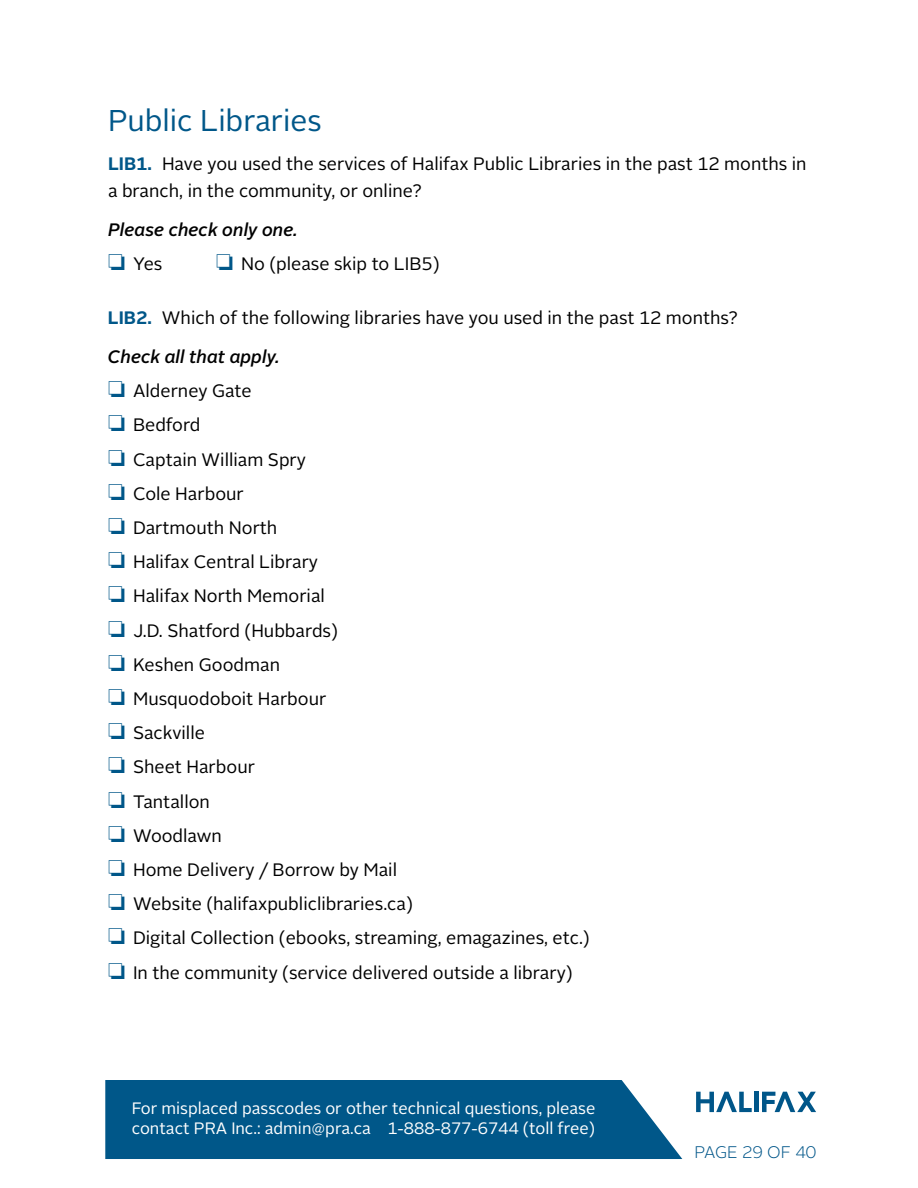
<style>
.page{position:relative;width:918px;height:1188px;background:#fff}
.page>*{position:absolute;margin:0;border:0;box-sizing:border-box;transform-origin:0 0}
.t1{font:30px "Alright Sans";color:#005789}
.t2{font:18px/27px "Alright Sans";color:#000}
.t3{font:italic 500 18px "Alright Sans";color:#000}
.t4{font:300 16.8px "Alright Sans";color:#005689}
.t5{font:16.5px/19.8px "Alright Sans";color:#fff}
.s1{font-weight:700;color:#005789}
.s2{color:#005789}
.s3{font-weight:500;font-style:italic}
</style>
<div class="page">
<div style="left:105px;top:1080px;width:577px;height:79px;background:#005789"></div>
<hr style="left:755px;top:1092px;width:4px;height:20px;background:#005689">
<svg style="left:762px;top:1092px;width:54px;height:20px"></svg>
<svg style="left:696px;top:1092px;width:56px;height:20px"></svg>
<h1 class="t1" style="left:108px;top:100px;width:215px">Public Libraries</h1>
<p class="t2" style="left:108px;top:150px;width:700px"><span class="s1">LIB1.</span> Have you used the services of Halifax Public Libraries in the past 12 months in a branch, in the community, or online?</p>
<p class="t3" style="left:108px;top:217px;width:191px">Please check only one.</p>
<p class="t2" style="left:108px;top:251px;width:56px"><span class="s2">□</span> Yes</p>
<p class="t2" style="left:216px;top:251px;width:225px"><span class="s2">□</span> No (please skip to LIB5)</p>
<p class="t2" style="left:108px;top:299px;width:631px;line-height:39px"><span class="s1">LIB2.</span> Which of the following libraries have you used in the past 12 months?<br><span class="s3">Check all that apply.</span></p>
<p class="t2" style="left:108px;top:378px;width:145px"><span class="s2">□</span> Alderney Gate</p>
<p class="t2" style="left:108px;top:412px;width:94px"><span class="s2">□</span> Bedford</p>
<p class="t2" style="left:108px;top:446px;width:200px"><span class="s2">□</span> Captain William Spry</p>
<p class="t2" style="left:108px;top:480px;width:137px"><span class="s2">□</span> Cole Harbour</p>
<p class="t2" style="left:108px;top:515px;width:171px"><span class="s2">□</span> Dartmouth North</p>
<p class="t2" style="left:108px;top:549px;width:212px"><span class="s2">□</span> Halifax Central Library</p>
<p class="t2" style="left:108px;top:583px;width:218px"><span class="s2">□</span> Halifax North Memorial</p>
<p class="t2" style="left:108px;top:617px;width:232px"><span class="s2">□</span> J.D. Shatford (Hubbards)</p>
<p class="t2" style="left:108px;top:651px;width:174px"><span class="s2">□</span> Keshen Goodman</p>
<p class="t2" style="left:108px;top:686px;width:220px"><span class="s2">□</span> Musquodoboit Harbour</p>
<p class="t2" style="left:108px;top:720px;width:98px"><span class="s2">□</span> Sackville</p>
<p class="t2" style="left:108px;top:754px;width:148px"><span class="s2">□</span> Sheet Harbour</p>
<p class="t2" style="left:108px;top:788px;width:103px"><span class="s2">□</span> Tantallon</p>
<p class="t2" style="left:108px;top:822px;width:115px"><span class="s2">□</span> Woodlawn</p>
<p class="t2" style="left:108px;top:857px;width:291px"><span class="s2">□</span> Home Delivery / Borrow by Mail</p>
<p class="t2" style="left:108px;top:891px;width:306px"><span class="s2">□</span> Website (halifaxpubliclibraries.ca)</p>
<p class="t2" style="left:108px;top:925px;width:483px"><span class="s2">□</span> Digital Collection (ebooks, streaming, emagazines, etc.)</p>
<p class="t2" style="left:108px;top:959px;width:466px"><span class="s2">□</span> In the community (service delivered outside a library)</p>
<p class="t5" style="left:132px;top:1099px;width:465px">For misplaced passcodes or other technical questions, please contact PRA Inc.: admin@pra.ca 1-888-877-6744 (toll free)</p>
<p class="t4" style="left:694px;top:1140px;width:123px">PAGE 29 OF 40</p>
</div>
